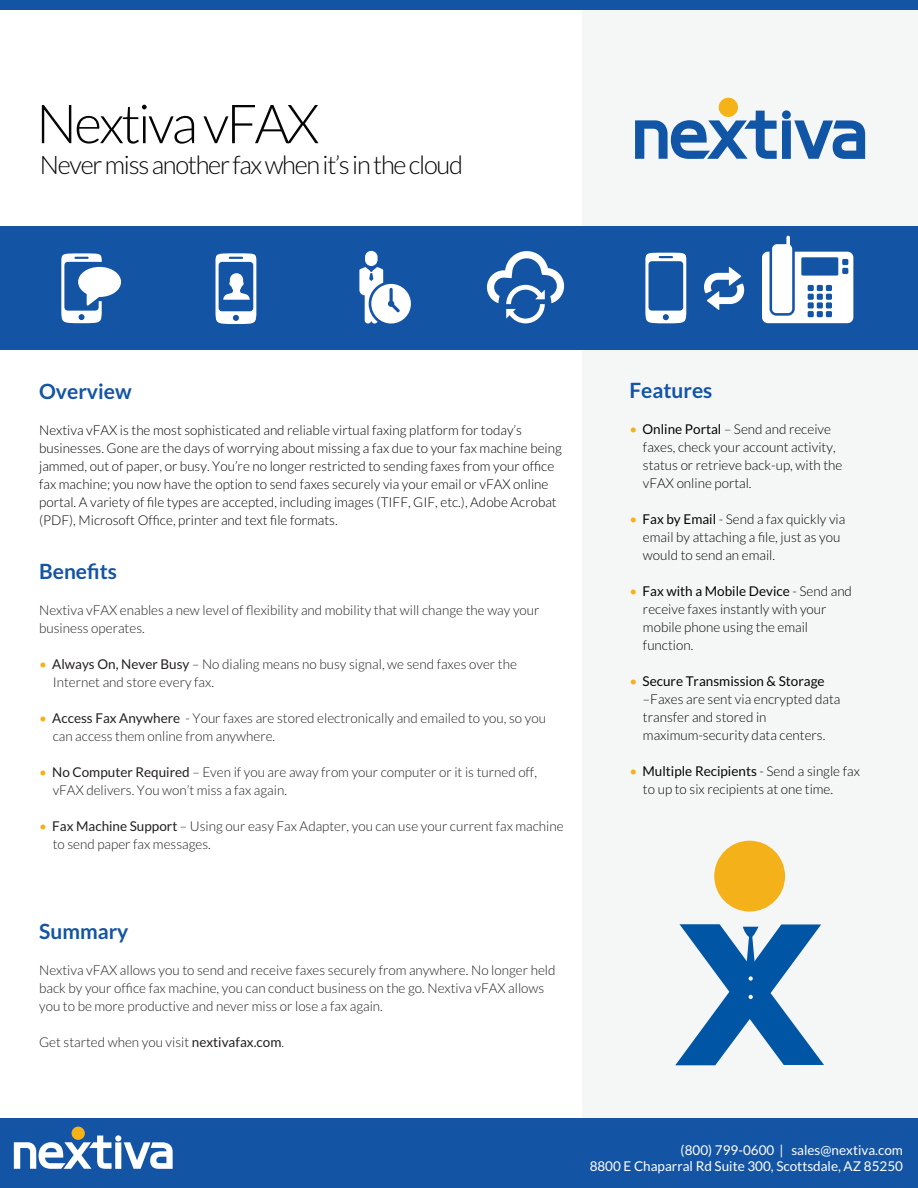
<style>
.page{position:relative;width:918px;height:1188px;background:#fff}
.page>*{position:absolute;margin:0;border:0;box-sizing:border-box;transform-origin:0 0}
.t1{font:300 54px "Lato";letter-spacing:-.05em;color:#050504}
.t2{font:300 25.5px "Lato";letter-spacing:-.05em;color:#050504}
.t3{font:700 21px "Lato";color:#1354a5}
.t4{font:300 13.5px/18px "Lato";color:#050504}
.t5{font:300 13.5px/18px "Lato";color:#231f20}
.t6{font:13.5px/16.2px "Lato";color:#fff;text-align:right}
.s1{font-weight:400;color:#f4b119}
.s2{font-weight:400}
</style>
<div class="page">
<div style="left:583px;top:0;width:335px;height:1186px;background:#f5f7f7"></div>
<div style="left:0;top:226px;width:918px;height:123px;background:#1354a5"></div>
<div style="left:0;top:1119px;width:918px;height:69px;background:#1354a5"></div>
<div style="left:0;top:0;width:918px;height:10px;background:#1354a5"></div>
<svg style="left:487px;top:251px;width:77px;height:72px"></svg>
<svg style="left:61px;top:253px;width:60px;height:70px"></svg>
<svg style="left:645px;top:252px;width:41px;height:72px"></svg>
<svg style="left:762px;top:236px;width:91px;height:87px"></svg>
<svg style="left:704px;top:267px;width:40px;height:43px"></svg>
<div style="left:365px;top:251px;width:13px;height:15px;background:#fff;border-radius:6px"></div>
<svg style="left:359px;top:267px;width:52px;height:57px"></svg>
<svg style="left:215px;top:253px;width:41px;height:71px"></svg>
<svg style="left:635px;top:111px;width:230px;height:48px"></svg>
<div style="left:719px;top:98px;width:19px;height:19px;background:#f6b318;border-radius:50%"></div>
<div style="left:782px;top:110px;width:9px;height:9px;background:#1156a6;border-radius:50%"></div>
<div style="left:72px;top:1127px;width:13px;height:13px;background:#f6b318;border-radius:50%"></div>
<svg style="left:14px;top:1135px;width:159px;height:34px"></svg>
<div style="left:714px;top:841px;width:71px;height:71px;background:#f4b119;border-radius:50%"></div>
<svg style="left:675px;top:924px;width:149px;height:141px"></svg>
<h1 class="t1" style="left:36px;top:95px;width:284px">Nextiva vFAX</h1>
<h2 class="t2" style="left:40px;top:151px;width:425px">Never miss another fax when it’s in the cloud</h2>
<h3 class="t3" style="left:39px;top:379px;width:94px">Overview</h3>
<p class="t4" style="left:39px;top:421px;width:524px">Nextiva vFAX is the most sophisticated and reliable virtual faxing platform for today’s businesses. Gone are the days of worrying about missing a fax due to your fax machine being jammed, out of paper, or busy. You’re no longer restricted to sending faxes from your office fax machine; you now have the option to send faxes securely via your email or vFAX online portal. A variety of file types are accepted, including images (TIFF, GIF, etc.), Adobe Acrobat (PDF), Microsoft Office, printer and text file formats.</p>
<h3 class="t3" style="left:39px;top:559px;width:79px">Benefits</h3>
<p class="t5" style="left:39px;top:601px;width:502px">Nextiva vFAX enables a new level of flexibility and mobility that will change the way your business operates.</p>
<p class="t5" style="left:53px;top:655px;width:466px;text-indent:-13px"><span class="s1">•</span> <span class="s2">Always On, Never Busy</span> – No dialing means no busy signal, we send faxes over the<br>Internet and store every fax.</p>
<p class="t5" style="left:53px;top:709px;width:495px;text-indent:-13px"><span class="s1">•</span> <span class="s2">Access Fax Anywhere</span> - Your faxes are stored electronically and emailed to you, so you can access them online from anywhere.</p>
<p class="t5" style="left:53px;top:763px;width:486px;text-indent:-13px"><span class="s1">•</span> <span class="s2">No Computer Required</span> – Even if you are away from your computer or it is turned off, vFAX delivers. You won’t miss a fax again.</p>
<p class="t5" style="left:53px;top:817px;width:512px;text-indent:-13px"><span class="s1">•</span> <span class="s2">Fax Machine Support</span> – Using our easy Fax Adapter, you can use your current fax machine to send paper fax messages.</p>
<h3 class="t3" style="left:39px;top:919px;width:91px">Summary</h3>
<p class="t5" style="left:39px;top:961px;width:518px">Nextiva vFAX allows you to send and receive faxes securely from anywhere. No longer held back by your office fax machine, you can conduct business on the go. Nextiva vFAX allows you to be more productive and never miss or lose a fax again.</p>
<p class="t5" style="left:39px;top:1033px;width:246px">Get started when you visit <span class="s2">nextivafax.com</span>.</p>
<h3 class="t3" style="left:630px;top:378px;width:84px">Features</h3>
<p class="t4" style="left:643px;top:420px;width:201px;text-indent:-13px"><span class="s1">•</span> <span class="s2">Online Portal</span> – Send and receive faxes, check your account activity, status or retrieve back-up, with the vFAX online portal.</p>
<p class="t4" style="left:643px;top:510px;width:204px;text-indent:-13px"><span class="s1">•</span> <span class="s2">Fax by Email</span> - Send a fax quickly via email by attaching a file, just as you would to send an email.</p>
<p class="t4" style="left:643px;top:582px;width:211px;text-indent:-13px"><span class="s1">•</span> <span class="s2">Fax with a Mobile Device</span> - Send and receive faxes instantly with your mobile phone using the email function.</p>
<p class="t4" style="left:643px;top:672px;width:199px;text-indent:-13px"><span class="s1">•</span> <span class="s2">Secure Transmission &amp; Storage </span>–Faxes are sent via encrypted data transfer and stored in maximum-security data centers.</p>
<p class="t4" style="left:643px;top:762px;width:218px;text-indent:-13px"><span class="s1">•</span> <span class="s2">Multiple Recipients</span> - Send a single fax to up to six recipients at one time.</p>
<p class="t6" style="left:590px;top:1142px;width:315px">(800) 799-0600 | sales@nextiva.com<br>8800 E Chaparral Rd Suite 300, Scottsdale, AZ 85250</p>
</div>
